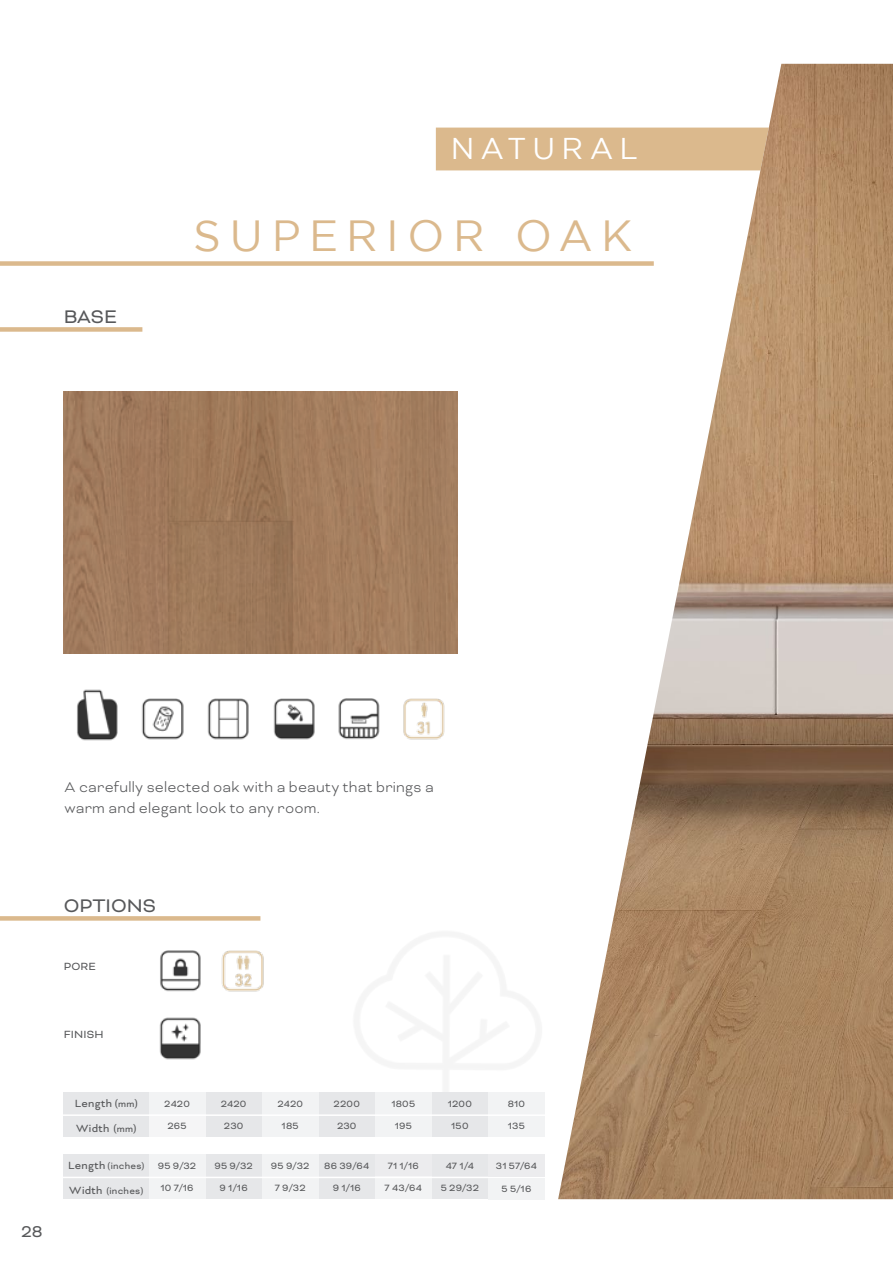
<style>
.page{position:relative;width:893px;height:1263px;background:#fff}
.page>*{position:absolute;margin:0;border:0;box-sizing:border-box;transform-origin:0 0}
.t1{font:43.5px "Gotham";letter-spacing:.195em;color:#dbb98d}
.t2{font:30px "Gotham";letter-spacing:.195em;color:#fff}
.t3{font:21px "Bicyclette";color:#57585a}
.t4{font:18px "Bicyclette";color:#57585a}
.t5{font:300 16.5px/21px "Bicyclette";letter-spacing:.01em;color:#57585a}
.t6{font:12px "Bicyclette";letter-spacing:.02em;color:#57585a}
.t7{font:10.5px "Bicyclette";letter-spacing:.025em;color:#57585a}
.s1{font-size:10.5px}
.s2{font-size:12px}
</style>
<div class="page">
<div style="left:436px;top:128px;width:122px;height:42px;background:#dbb98d"></div>
<div style="left:0;top:261px;width:654px;height:5px;background:#dbb98d"></div>
<div style="left:0;top:916px;width:260px;height:5px;background:#dbb98d"></div>
<div style="left:0;top:327px;width:142px;height:5px;background:#dbb98d"></div>
<img style="left:64px;top:391px;width:393px;height:262px">
<img style="left:273px;top:698px;width:42px;height:42px">
<img style="left:207px;top:698px;width:42px;height:42px">
<img style="left:141px;top:698px;width:43px;height:42px">
<img style="left:77px;top:689px;width:41px;height:52px">
<img style="left:338px;top:698px;width:42px;height:42px">
<img style="left:160px;top:950px;width:41px;height:42px">
<img style="left:159px;top:1017px;width:42px;height:43px">
<img style="left:403px;top:698px;width:42px;height:42px">
<img style="left:221px;top:950px;width:43px;height:42px">
<div style="left:64px;top:1154px;width:85px;height:23px;background:#e6e7e9"></div>
<div style="left:205px;top:1154px;width:57px;height:23px;background:#e6e7e9"></div>
<div style="left:318px;top:1154px;width:57px;height:23px;background:#e6e7e9"></div>
<div style="left:432px;top:1154px;width:56px;height:23px;background:#e6e7e9"></div>
<div style="left:149px;top:1154px;width:56px;height:23px;background:#f2f3f4"></div>
<div style="left:262px;top:1154px;width:56px;height:23px;background:#f2f3f4"></div>
<div style="left:375px;top:1154px;width:57px;height:23px;background:#ececee"></div>
<div style="left:64px;top:1177px;width:85px;height:22px;background:#e6e7e9"></div>
<div style="left:205px;top:1177px;width:57px;height:22px;background:#e6e7e9"></div>
<div style="left:318px;top:1177px;width:57px;height:22px;background:#e6e7e9"></div>
<div style="left:432px;top:1177px;width:56px;height:22px;background:#e6e7e9"></div>
<div style="left:149px;top:1177px;width:56px;height:22px;background:#f2f3f4"></div>
<div style="left:262px;top:1177px;width:56px;height:22px;background:#f2f3f4"></div>
<div style="left:375px;top:1177px;width:57px;height:22px;background:#f2f3f4"></div>
<hr style="left:60px;top:1177px;width:491px;height:1px;background:#fff">
<div style="left:488px;top:1154px;width:57px;height:23px;background:#ececee"></div>
<div style="left:488px;top:1178px;width:57px;height:21px;background:#f2f3f4"></div>
<div style="left:64px;top:1092px;width:85px;height:22px;background:#e6e7e9"></div>
<div style="left:205px;top:1092px;width:57px;height:22px;background:#e6e7e9"></div>
<div style="left:318px;top:1092px;width:57px;height:22px;background:#e6e7e9"></div>
<div style="left:432px;top:1092px;width:56px;height:22px;background:#e6e7e9"></div>
<div style="left:149px;top:1092px;width:56px;height:22px;background:#f2f3f4"></div>
<div style="left:262px;top:1092px;width:56px;height:22px;background:#f2f3f4"></div>
<div style="left:375px;top:1092px;width:57px;height:22px;background:#f2f3f4"></div>
<div style="left:64px;top:1114px;width:85px;height:23px;background:#e6e7e9"></div>
<div style="left:205px;top:1114px;width:57px;height:23px;background:#e6e7e9"></div>
<div style="left:318px;top:1114px;width:57px;height:23px;background:#e6e7e9"></div>
<div style="left:432px;top:1114px;width:56px;height:23px;background:#e6e7e9"></div>
<div style="left:149px;top:1114px;width:56px;height:23px;background:#f5f5f6"></div>
<div style="left:262px;top:1114px;width:56px;height:23px;background:#f2f3f4"></div>
<div style="left:375px;top:1114px;width:57px;height:23px;background:#f2f3f4"></div>
<div style="left:488px;top:1092px;width:57px;height:22px;background:#f2f3f4"></div>
<div style="left:488px;top:1114px;width:57px;height:23px;background:#f2f3f4"></div>
<hr style="left:63px;top:1114px;width:488px;height:2px;background:#fff">
<img style="left:558px;top:64px;width:335px;height:1135px">
<p class="t3" style="left:64px;top:305px;width:55px">BASE</p>
<p class="t2" style="left:451px;top:132px;width:189px">NATURAL</p>
<p class="t1" style="left:193px;top:212px;width:441px">SUPERIOR OAK</p>
<p class="t5" style="left:64px;top:776px;width:371px">A carefully selected oak with a beauty that brings a warm and elegant look to any room.</p>
<p class="t3" style="left:64px;top:893px;width:94px">OPTIONS</p>
<p class="t6" style="left:64px;top:959px;width:34px">PORE</p>
<p class="t6" style="left:64px;top:1027px;width:41px">FINISH</p>
<p class="t4" style="left:21px;top:1221px;width:23px">28</p>
<p class="t6" style="left:75px;top:1096px;width:64px">Length (<span class="s1">mm</span>)</p>
<p class="t7" style="left:164px;top:1097px;width:27px">2420</p>
<p class="t7" style="left:221px;top:1097px;width:27px">2420</p>
<p class="t7" style="left:277px;top:1097px;width:27px">2420</p>
<p class="t7" style="left:334px;top:1097px;width:28px">2200</p>
<p class="t7" style="left:391px;top:1097px;width:25px">1805</p>
<p class="t7" style="left:448px;top:1097px;width:26px">1200</p>
<p class="t6" style="left:76px;top:1121px;width:62px">Width (<span class="s1">mm</span>)</p>
<p class="t7" style="left:167px;top:1120px;width:21px">265</p>
<p class="t7" style="left:224px;top:1120px;width:21px">230</p>
<p class="t7" style="left:282px;top:1120px;width:19px">185</p>
<p class="t7" style="left:337px;top:1120px;width:21px">230</p>
<p class="t7" style="left:395px;top:1120px;width:19px">195</p>
<p class="t7" style="left:451px;top:1120px;width:19px">150</p>
<p class="t7" style="left:68px;top:1160px;width:78px"><span class="s2">Length</span> (inches)</p>
<p class="t7" style="left:158px;top:1160px;width:40px">95 9/32</p>
<p class="t7" style="left:214px;top:1160px;width:40px">95 9/32</p>
<p class="t7" style="left:271px;top:1160px;width:40px">95 9/32</p>
<p class="t7" style="left:324px;top:1160px;width:47px">86 39/64</p>
<p class="t7" style="left:388px;top:1160px;width:33px">71 1/16</p>
<p class="t7" style="left:446px;top:1160px;width:30px">47 1/4</p>
<p class="t7" style="left:69px;top:1185px;width:75px"><span class="s2">Width</span> (inches)</p>
<p class="t7" style="left:161px;top:1182px;width:35px">10 7/16</p>
<p class="t7" style="left:220px;top:1182px;width:30px">9 1/16</p>
<p class="t7" style="left:275px;top:1182px;width:32px">7 9/32</p>
<p class="t7" style="left:333px;top:1182px;width:30px">9 1/16</p>
<p class="t7" style="left:385px;top:1182px;width:39px">7 43/64</p>
<p class="t7" style="left:441px;top:1182px;width:40px">5 29/32</p>
<p class="t7" style="left:508px;top:1097px;width:19px">810</p>
<p class="t7" style="left:508px;top:1120px;width:19px">135</p>
<p class="t7" style="left:496px;top:1160px;width:43px">31 57/64</p>
<p class="t7" style="left:502px;top:1183px;width:31px">5 5/16</p>
</div>
